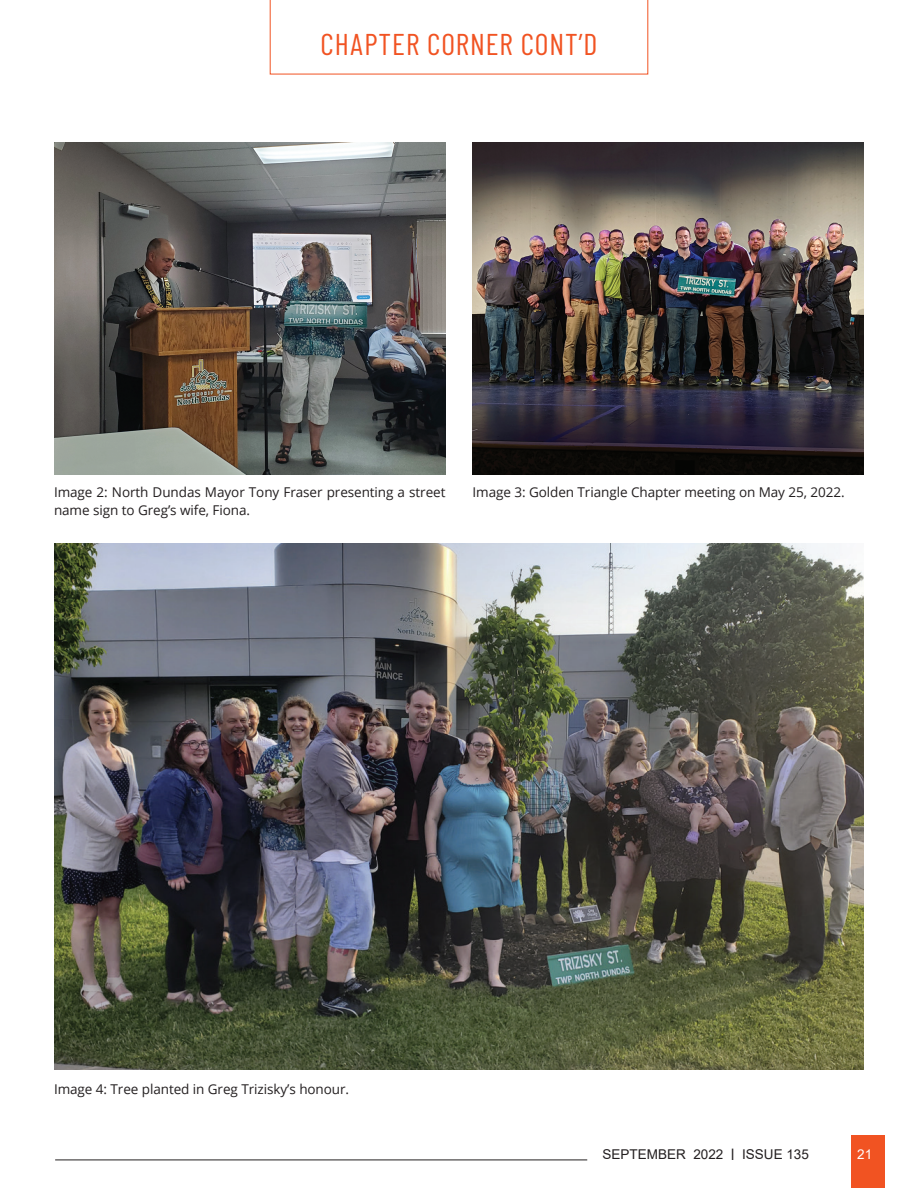
<style>
.page{position:relative;width:918px;height:1188px;background:#fff}
.page>*{position:absolute;margin:0;border:0;box-sizing:border-box;transform-origin:0 0}
.t1{font:30px "Barlow Condensed";letter-spacing:.03em;color:#f15322}
.t2{font:13.5px/18px "Open Sans";letter-spacing:-.005em;color:#231f20}
.t3{font:13.5px "Arial";color:#231f20}
.t4{font:13.5px "Arial";color:#fff}
.s1{font-size:15.75px}
</style>
<div class="page">
<hr style="left:55px;top:1160px;width:532px;height:1px;background:#231f20">
<div style="left:852px;top:1135px;width:33px;height:53px;background:#f15322"></div>
<svg style="left:270px;top:0;width:378px;height:74px"></svg>
<img style="left:54px;top:142px;width:392px;height:332px">
<img style="left:472px;top:142px;width:392px;height:332px">
<img style="left:54px;top:543px;width:810px;height:527px">
<h1 class="t1" style="left:321px;top:25px;width:278px">CHAPTER CORNER CONT’D</h1>
<p class="t2" style="left:54px;top:483px;width:393px">Image 2: North Dundas Mayor Tony Fraser presenting a street name sign to Greg’s wife, Fiona.</p>
<p class="t2" style="left:472px;top:483px;width:374px">Image 3: Golden Triangle Chapter meeting on May 25, 2022.</p>
<p class="t2" style="left:54px;top:1080px;width:297px">Image 4: Tree planted in Greg Trizisky’s honour.</p>
<p class="t3" style="left:603px;top:1145px;width:208px">SEPTEMBER 2022 <span class="s1">I</span> ISSUE 135</p>
<p class="t4" style="left:857px;top:1145px;width:17px">21</p>
</div>
